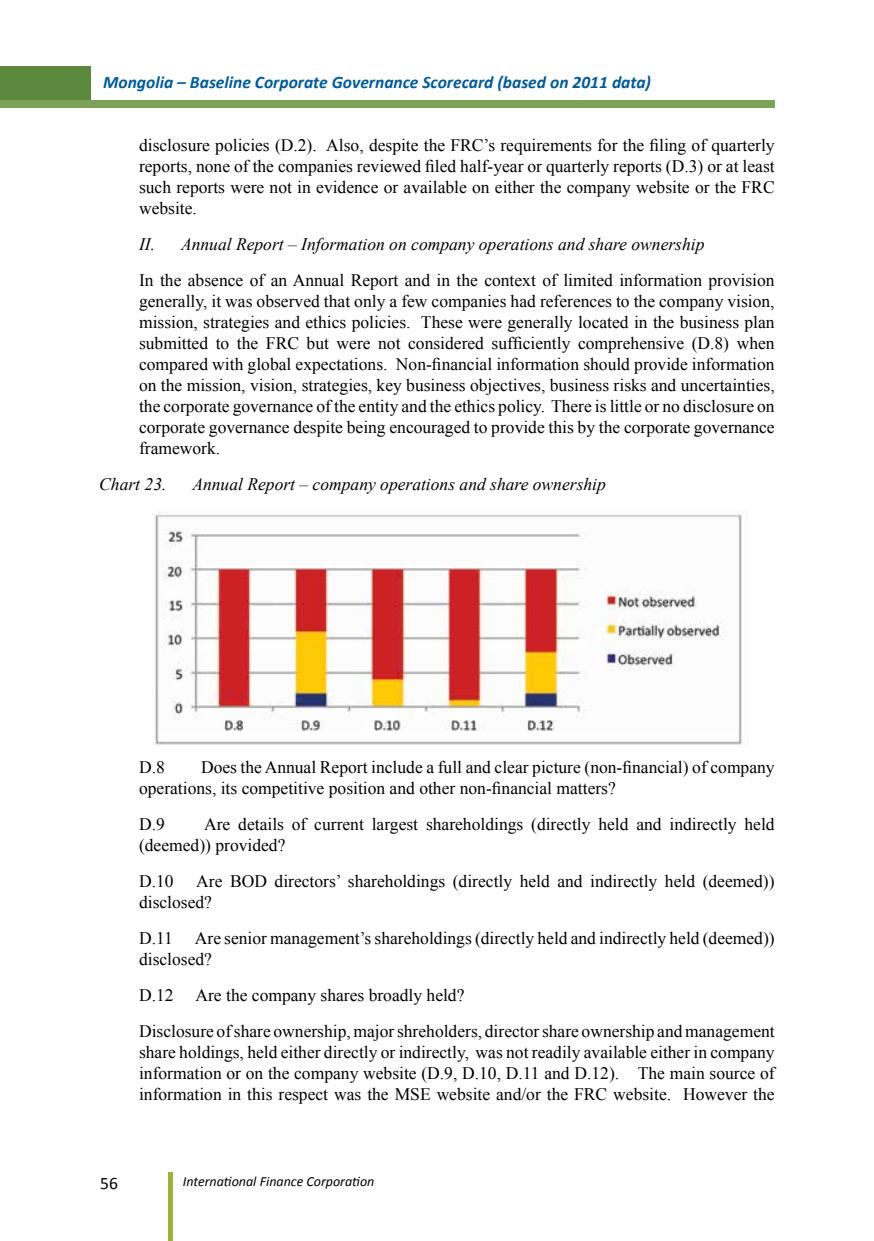
<style>
.page{position:relative;width:874px;height:1241px;background:#fff}
.page>*{position:absolute;margin:0;border:0;box-sizing:border-box;transform-origin:0 0}
.t1{font:17.5px/21px "Mogul Times New Roman";color:#000}
.t2{font:italic 17.5px "Mogul Times New Roman";color:#000}
.t3{font:italic 700 17.5px "Calibri";color:#005a98}
.t4{font:17.5px "Calibri";color:#000}
.t5{font:italic 14px "Calibri";color:#000}
</style>
<div class="page">
<div style="left:168px;top:1172px;width:5px;height:68px;background:#9cb33a"></div>
<div style="left:0;top:66px;width:90px;height:35px;background:#5b883c"></div>
<div style="left:0;top:101px;width:774px;height:7px;background:#7ca258"></div>
<img style="left:152px;top:510px;width:590px;height:235px">
<p class="t3" style="left:103px;top:71px;width:549px">Mongolia – Baseline Corporate Governance Scorecard (based on 2011 data)</p>
<p class="t1" style="left:139px;top:134px;width:636px;text-align:justify">disclosure policies (D.2). Also, despite the FRC’s requirements for the filing of quarterly reports, none of the companies reviewed filed half-year or quarterly reports (D.3) or at least such reports were not in evidence or available on either the company website or the FRC website.</p>
<p class="t2" style="left:139px;top:232px;width:566px">II. Annual Report – Information on company operations and share ownership</p>
<p class="t1" style="left:139px;top:269px;width:636px;text-align:justify">In the absence of an Annual Report and in the context of limited information provision generally, it was observed that only a few companies had references to the company vision, mission, strategies and ethics policies. These were generally located in the business plan submitted to the FRC but were not considered sufficiently comprehensive (D.8) when compared with global expectations. Non-financial information should provide information on the mission, vision, strategies, key business objectives, business risks and uncertainties, the corporate governance of the entity and the ethics policy. There is little or no disclosure on corporate governance despite being encouraged to provide this by the corporate governance framework.</p>
<p class="t2" style="left:99px;top:472px;width:69px">Chart 23.</p>
<p class="t2" style="left:192px;top:472px;width:415px">Annual Report – company operations and share ownership</p>
<p class="t1" style="left:139px;top:756px;width:636px;text-indent:62px">Does the Annual Report include a full and clear picture (non-financial) of company operations, its competitive position and other non-financial matters?</p>
<p class="t1" style="left:139px;top:813px;width:27px">D.9</p>
<p class="t1" style="left:139px;top:756px;width:27px">D.8</p>
<p class="t1" style="left:139px;top:813px;width:637px;text-indent:65px">Are details of current largest shareholdings (directly held and indirectly held (deemed)) provided?</p>
<p class="t1" style="left:139px;top:870px;width:36px">D.10</p>
<p class="t1" style="left:139px;top:870px;width:636px;text-indent:57px">Are BOD directors’ shareholdings (directly held and indirectly held (deemed)) disclosed?</p>
<p class="t1" style="left:139px;top:927px;width:35px">D.11</p>
<p class="t1" style="left:139px;top:927px;width:637px;text-indent:56px">Are senior management’s shareholdings (directly held and indirectly held (deemed)) disclosed?</p>
<p class="t1" style="left:139px;top:983px;width:36px">D.12</p>
<p class="t1" style="left:139px;top:976px;width:637px;line-height:35.9px;text-indent:56px">Are the company shares broadly held?<br>Disclosure of share ownership, major shreholders, director share ownership and management</p>
<p class="t1" style="left:139px;top:1040px;width:636px;text-align:justify">share holdings, held either directly or indirectly, was not readily available either in company information or on the company website (D.9, D.10, D.11 and D.12). The main source of information in this respect was the MSE website and/or the FRC website. However the</p>
<p class="t4" style="left:100px;top:1171px;width:19px">56</p>
<p class="t5" style="left:183px;top:1171px;width:193px">International Finance Corporation</p>
</div>
